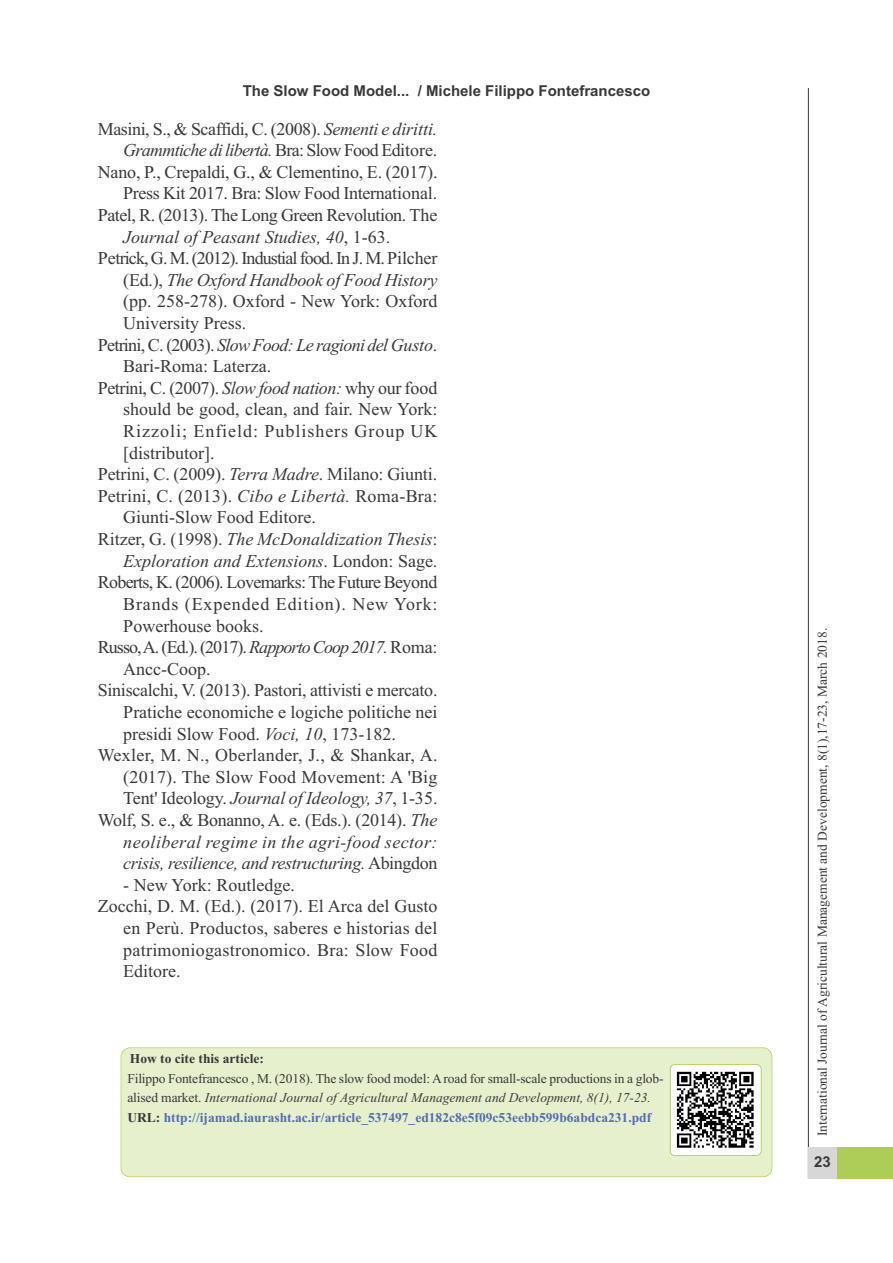
<style>
.page{position:relative;width:893px;height:1263px;background:#fff}
.page>*{position:absolute;margin:0;border:0;box-sizing:border-box;transform-origin:0 0}
.t1{font:18px "Times New Roman";color:#39383a}
.t2{font:italic 18px "Times New Roman";color:#39383a}
.t3{font:18px "Times New Roman";letter-spacing:-.025em;color:#39383a}
.t4{font:18px "Times New Roman";letter-spacing:-.05em;color:#39383a}
.t5{font:italic 18px "Times New Roman";letter-spacing:-.04em;color:#39383a}
.t6{font:italic 18px "Times New Roman";letter-spacing:-.02em;color:#39383a}
.t7{font:18px "Times New Roman";letter-spacing:-.04em;color:#39383a}
.t8{font:18px "Times New Roman";letter-spacing:-.02em;color:#39383a}
.t9{font:italic 18px "Times New Roman";letter-spacing:.025em;color:#39383a}
.t10{font:18px "Times New Roman";letter-spacing:.055em;color:#39383a}
.t11{font:18px "Times New Roman";letter-spacing:.045em;color:#39383a}
.t12{font:700 15px "Arial";color:#39383a}
.t13{font:13.5px/19.5px "Times New Roman";letter-spacing:-.01em;color:#39383a}
.t14{font:700 13.5px "Times New Roman";color:#39383a}
.s1{font-style:italic}
.s2{font-style:normal}
.s3{font-weight:700}
.s4{font-weight:700;color:#536db1}
</style>
<div class="page">
<div style="left:808px;top:1147px;width:85px;height:32px;background:#adcd58"></div>
<hr style="left:808px;top:88px;width:1px;height:1090px;background:#39383a">
<div style="left:808px;top:1147px;width:29px;height:32px;background:#d7d7d7"></div>
<div style="left:121px;top:1048px;width:651px;height:128px;background:#e7f0cd;border-radius:9px"></div>
<div style="left:121px;top:1047px;width:651px;height:130px;border:2px solid #adcd58;border-radius:9px"></div>
<img style="left:671px;top:1065px;width:90px;height:90px;border-radius:4px">
<div style="left:670px;top:1064px;width:92px;height:92px;border:2px solid #adcd58;border-radius:5px"></div>
<p class="t12" style="left:243px;top:82px;width:409px">The Slow Food Model... / Michele Filippo Fontefrancesco</p>
<p class="t3" style="left:98px;top:118px;width:341px">Masini, S., &amp; Scaffidi, C. (2008). <span class="s1">Sementi e diritti.</span></p>
<p class="t5" style="left:123px;top:139px;width:316px">Grammtiche di libertà. <span class="s2">Bra: Slow Food Editore.</span></p>
<p class="t1" style="left:98px;top:161px;width:341px">Nano, P., Crepaldi, G., &amp; Clementino, E. (2017).</p>
<p class="t8" style="left:123px;top:183px;width:316px">Press Kit 2017. Bra: Slow Food International.</p>
<p class="t3" style="left:98px;top:204px;width:341px">Patel, R. (2013). The Long Green Revolution. The</p>
<p class="t2" style="left:123px;top:226px;width:268px">Journal ofPeasant Studies, 40<span class="s2">, 1-63.</span></p>
<p class="t4" style="left:98px;top:247px;width:341px">Petrick, G. M. (2012). Industial food. In J. M. Pilcher</p>
<p class="t2" style="left:123px;top:269px;width:316px"><span class="s2">(Ed.),</span> The Oxford Handbook of Food History</p>
<p class="t1" style="left:123px;top:291px;width:316px">(pp. 258-278). Oxford - New York: Oxford</p>
<p class="t1" style="left:123px;top:312px;width:124px">University Press.</p>
<p class="t5" style="left:98px;top:334px;width:341px"><span class="s2">Petrini, C. (2003).</span> Slow Food: Le ragioni del Gusto<span class="s2">.</span></p>
<p class="t1" style="left:123px;top:355px;width:149px">Bari-Roma: Laterza.</p>
<p class="t3" style="left:98px;top:377px;width:341px">Petrini, C. (2007). <span class="s1">Slowfood nation:</span> why our food</p>
<p class="t1" style="left:123px;top:399px;width:316px">should be good, clean, and fair. New York:</p>
<p class="t10" style="left:123px;top:420px;width:316px">Rizzoli; Enfield: Publishers Group UK</p>
<p class="t1" style="left:123px;top:442px;width:93px">[distributor].</p>
<p class="t1" style="left:98px;top:463px;width:341px">Petrini, C. (2009). <span class="s1">Terra Madre</span>. Milano: Giunti.</p>
<p class="t1" style="left:98px;top:485px;width:341px">Petrini, C. (2013). <span class="s1">Cibo e Libertà.</span> Roma-Bra:</p>
<p class="t1" style="left:123px;top:507px;width:194px">Giunti-Slow Food Editore.</p>
<p class="t2" style="left:98px;top:528px;width:341px"><span class="s2">Ritzer, G. (1998).</span> The McDonaldization Thesis<span class="s2">:</span></p>
<p class="t2" style="left:123px;top:550px;width:316px">Exploration and Extensions<span class="s2">. London: Sage.</span></p>
<p class="t7" style="left:98px;top:571px;width:341px">Roberts, K. (2006). Lovemarks: The Future Beyond</p>
<p class="t11" style="left:123px;top:593px;width:316px">Brands (Expended Edition). New York:</p>
<p class="t1" style="left:123px;top:615px;width:142px">Powerhouse books.</p>
<p class="t4" style="left:98px;top:636px;width:341px">Russo,A. (Ed.). (2017). <span class="s1">Rapporto Coop 2017.</span> Roma:</p>
<p class="t1" style="left:123px;top:658px;width:89px">Ancc-Coop.</p>
<p class="t1" style="left:98px;top:679px;width:341px">Siniscalchi, V. (2013). Pastori, attivisti e mercato.</p>
<p class="t1" style="left:123px;top:701px;width:316px">Pratiche economiche e logiche politiche nei</p>
<p class="t1" style="left:123px;top:723px;width:274px">presidi Slow Food. <span class="s1">Voci, 10</span>, 173-182.</p>
<p class="t1" style="left:98px;top:744px;width:341px">Wexler, M. N., Oberlander, J., &amp; Shankar, A.</p>
<p class="t1" style="left:123px;top:766px;width:316px">(2017). The Slow Food Movement: A 'Big</p>
<p class="t1" style="left:123px;top:787px;width:316px">Tent' Ideology. <span class="s1">Journal of Ideology, 37</span>, 1-35.</p>
<p class="t1" style="left:98px;top:809px;width:341px">Wolf, S. e., &amp; Bonanno, A. e. (Eds.). (2014). <span class="s1">The</span></p>
<p class="t9" style="left:123px;top:831px;width:316px">neoliberal regime in the agri-food sector:</p>
<p class="t6" style="left:123px;top:852px;width:316px">crisis, resilience, and restructuring. <span class="s2">Abingdon</span></p>
<p class="t1" style="left:123px;top:874px;width:173px">- New York: Routledge.</p>
<p class="t1" style="left:98px;top:895px;width:341px">Zocchi, D. M. (Ed.). (2017). El Arca del Gusto</p>
<p class="t1" style="left:123px;top:917px;width:316px">en Perù. Productos, saberes e historias del</p>
<p class="t1" style="left:123px;top:939px;width:316px">patrimoniogastronomico. Bra: Slow Food</p>
<p class="t1" style="left:123px;top:960px;width:59px">Editore.</p>
<p class="t14" style="left:130px;top:1051px;width:136px">How to cite this article:</p>
<p class="t13" style="left:127px;top:1068px;width:538px">Filippo Fontefrancesco , M. (2018). The slow food model:Aroad for small-scale productions in a glob&shy;alised market. <span class="s1">International Journal ofAgricultural Management and Development, 8(1), 17-23.<br></span><span class="s3">URL:</span> <span class="s4">http://ijamad.iaurasht.ac.ir/article_537497_ed182c8e5f09c53eebb599b6abdca231.pdf</span></p>
<p class="t13" style="left:812px;top:1136px;width:509px;rotate:-90deg">International Journal ofAgricultural Management and Development, 8(1),17-23, March 2018.</p>
<p class="t12" style="left:814px;top:1153px;width:18px">23</p>
</div>
